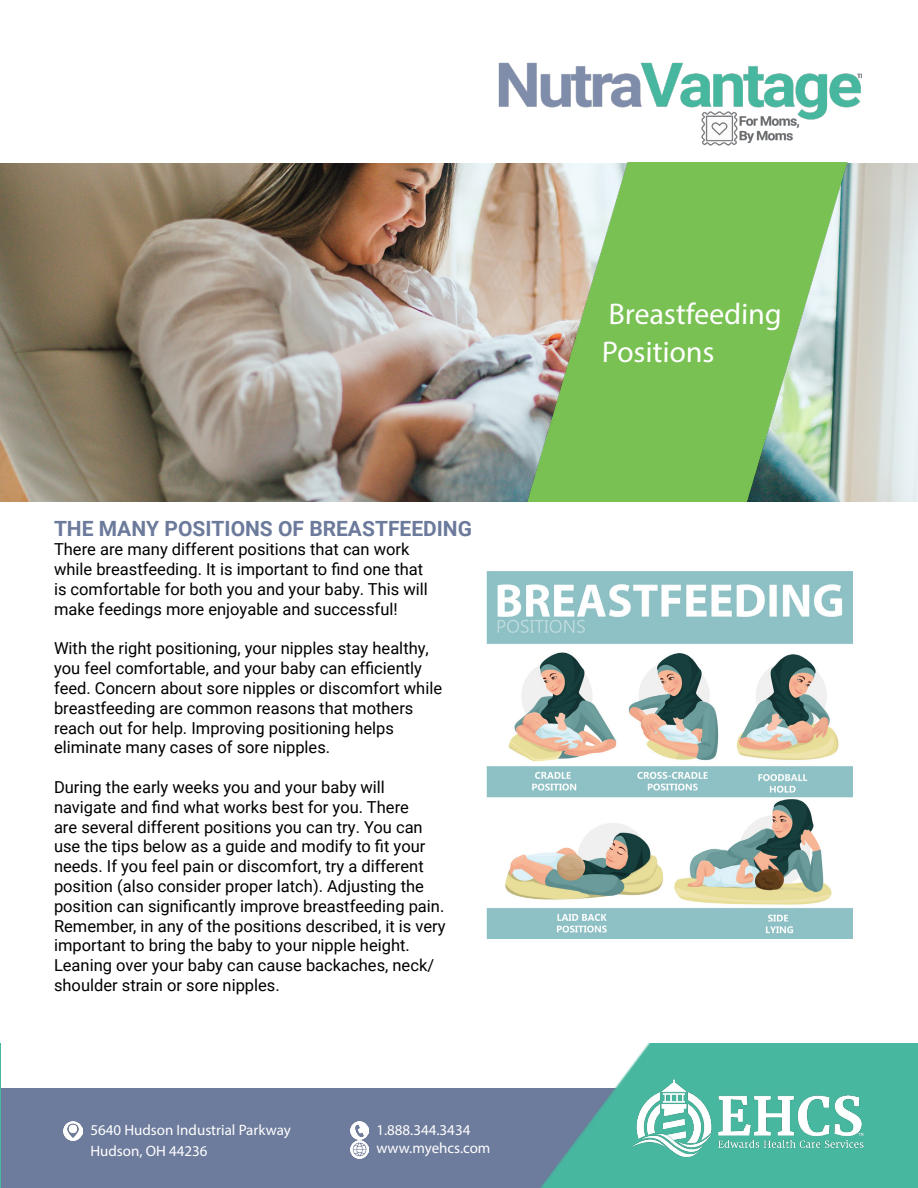
<style>
.page{position:relative;width:918px;height:1188px;background:#fff}
.page>*{position:absolute;margin:0;border:0;box-sizing:border-box;transform-origin:0 0}
.t1{font:30px/37.5px "Myriad Pro";color:#fff}
.t2{font:700 21px "Roboto";color:#6c7a9b}
.t3{font:16.5px/19.8px "Roboto";color:#000}
.t4{font:15px/21px "Myriad Pro";color:#fff}
</style>
<div class="page">
<hr style="left:0;top:1088px;width:3px;height:100px;background:#6d7b9c">
<img style="left:0;top:1043px;width:1px;height:145px">
<img style="left:498px;top:62px;width:363px;height:84px">
<div style="left:3px;top:1088px;width:915px;height:100px;background:#6d7b9c"></div>
<img style="left:350px;top:1121px;width:18px;height:18px">
<img style="left:350px;top:1141px;width:18px;height:18px">
<img style="left:64px;top:1122px;width:18px;height:19px">
<img style="left:540px;top:1043px;width:378px;height:145px">
<img style="left:629px;top:1078px;width:238px;height:79px">
<img style="left:0;top:164px;width:918px;height:338px">
<img style="left:527px;top:162px;width:331px;height:340px">
<img style="left:486px;top:572px;width:367px;height:367px">
<p class="t2" style="left:54px;top:513px;width:420px">THE MANY POSITIONS OF BREASTFEEDING</p>
<p class="t3" style="left:54px;top:539px;width:375px">There are many different positions that can work while breastfeeding. It is important to find one that is comfortable for both you and your baby. This will make feedings more enjoyable and successful!</p>
<p class="t3" style="left:54px;top:638px;width:390px">With the right positioning, your nipples stay healthy, you feel comfortable, and your baby can efficiently feed. Concern about sore nipples or discomfort while breastfeeding are common reasons that mothers reach out for help. Improving positioning helps eliminate many cases of sore nipples.</p>
<p class="t3" style="left:54px;top:777px;width:393px">During the early weeks you and your baby will navigate and find what works best for you. There<br>are several different positions you can try. You can use the tips below as a guide and modify to fit your needs. If you feel pain or discomfort, try a different position (also consider proper latch). Adjusting the position can significantly improve breastfeeding pain.<br>Remember, in any of the positions described, it is very important to bring the baby to your nipple height.<br>Leaning over your baby can cause backaches, neck/ shoulder strain or sore nipples.</p>
<p class="t4" style="left:90px;top:1119px;width:202px">5640 Hudson Industrial Parkway<br>Hudson, OH 44236</p>
<p class="t4" style="left:376px;top:1121px;width:116px;line-height:18.5px">1.888.344.3434 www.myehcs.com</p>
<h1 class="t1" style="left:602px;top:295px;width:182px">Breastfeeding<br>Positions</h1>
</div>
